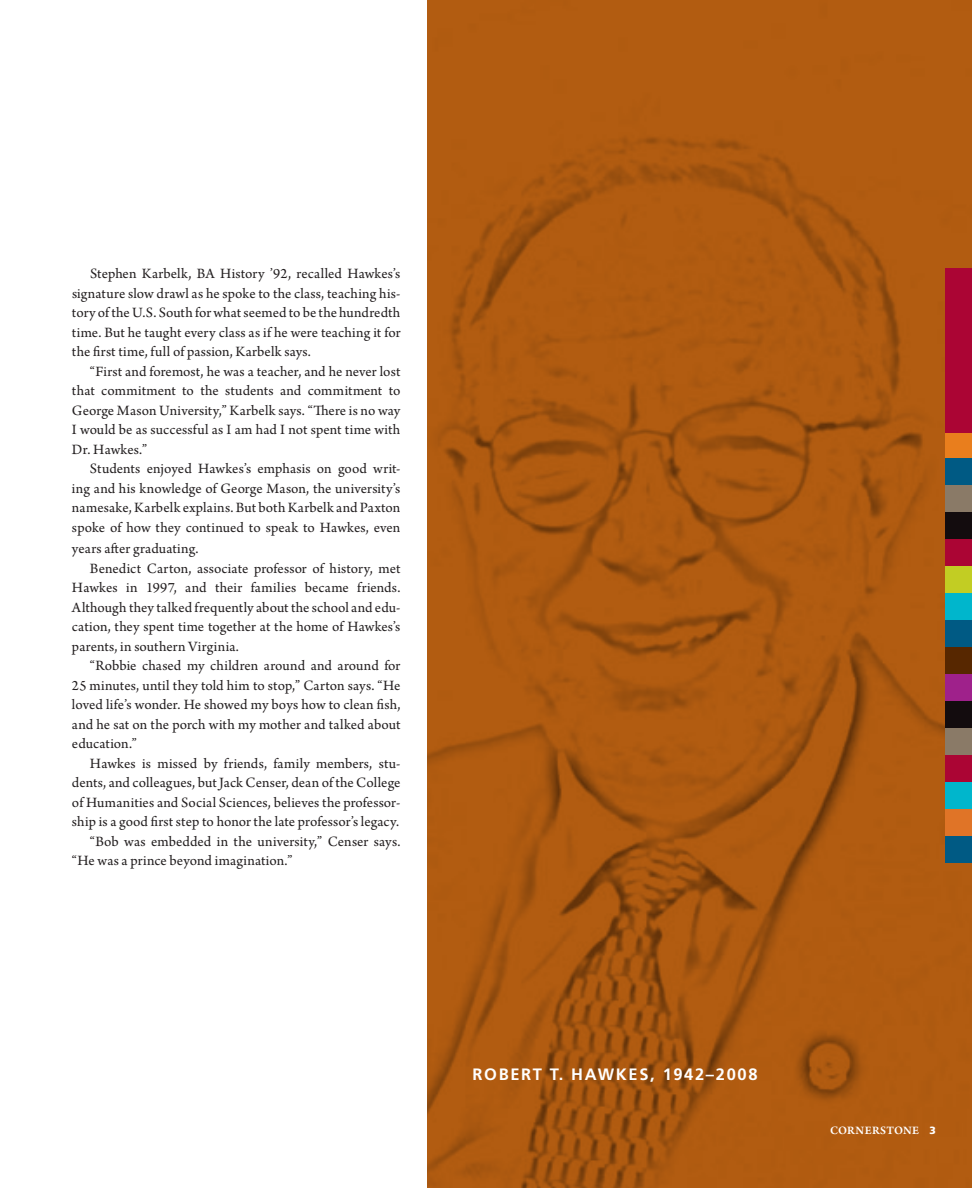
<style>
.page{position:relative;width:972px;height:1188px;background:#fff}
.page>*{position:absolute;margin:0;border:0;box-sizing:border-box;transform-origin:0 0}
.t1{font:700 16.5px "Frutiger";letter-spacing:.1em;color:#fff}
.t2{font:15px/19.5px "Arno Pro";letter-spacing:.005em;color:#231f20;text-align:justify}
.t3{font:600 12px "Arno Pro";letter-spacing:.02em;color:#fff}
.s1{font-family:"Frutiger";font-weight:900;font-size:10.5px}
</style>
<div class="page">
<img style="left:428px;top:0;width:544px;height:1188px">
<div style="left:945px;top:836px;width:27px;height:27px;background:#005a84"></div>
<div style="left:945px;top:620px;width:27px;height:27px;background:#005a84"></div>
<div style="left:945px;top:728px;width:27px;height:27px;background:#8a7a67"></div>
<div style="left:945px;top:512px;width:27px;height:27px;background:#130c0e"></div>
<div style="left:945px;top:782px;width:27px;height:27px;background:#00b6cc"></div>
<div style="left:945px;top:566px;width:27px;height:27px;background:#c2cd23"></div>
<div style="left:945px;top:674px;width:27px;height:27px;background:#9f218b"></div>
<div style="left:945px;top:458px;width:27px;height:27px;background:#005a84"></div>
<div style="left:945px;top:809px;width:27px;height:27px;background:#e07427"></div>
<div style="left:945px;top:593px;width:27px;height:27px;background:#00b6cc"></div>
<div style="left:945px;top:701px;width:27px;height:27px;background:#130c0e"></div>
<div style="left:945px;top:485px;width:27px;height:27px;background:#8a7a67"></div>
<div style="left:945px;top:755px;width:27px;height:27px;background:#ab0534"></div>
<div style="left:945px;top:539px;width:27px;height:27px;background:#ab0534"></div>
<div style="left:945px;top:647px;width:27px;height:27px;background:#572700"></div>
<div style="left:945px;top:431px;width:27px;height:27px;background:#e97e1d"></div>
<div style="left:945px;top:268px;width:27px;height:165px;background:#ab0534"></div>
<p class="t2" style="left:72px;top:265px;width:330px;text-indent:18px">Stephen Karbelk, BA History ’92, recalled Hawkes’s signature slow drawl as he spoke to the class, teaching his&shy;tory of the U.S. South for what seemed to be the hundredth time. But he taught every class as if he were teaching it for the first time, full of passion, Karbelk says.</p>
<p class="t2" style="left:72px;top:362px;width:330px;text-indent:18px">“First and foremost, he was a teacher, and he never lost that commitment to the students and commitment to George Mason University,” Karbelk says. “There is no way I would be as successful as I am had I not spent time with Dr. Hawkes.”</p>
<p class="t2" style="left:72px;top:460px;width:330px;text-indent:18px">Students enjoyed Hawkes’s emphasis on good writ&shy;ing and his knowledge of George Mason, the university’s namesake, Karbelk explains. But both Karbelk and Paxton spoke of how they continued to speak to Hawkes, even</p>
<p class="t2" style="left:72px;top:540px;width:128px">years after graduating.</p>
<p class="t2" style="left:90px;top:559px;width:312px">Benedict Carton, associate professor of history, met</p>
<p class="t2" style="left:72px;top:579px;width:330px">Hawkes in 1997, and their families became friends.</p>
<p class="t2" style="left:72px;top:598px;width:330px">Although they talked frequently about the school and edu-</p>
<p class="t2" style="left:72px;top:618px;width:330px">cation, they spent time together at the home of Hawkes’s</p>
<p class="t2" style="left:72px;top:637px;width:168px">parents, in southern Virginia.</p>
<p class="t2" style="left:90px;top:657px;width:312px">“Robbie chased my children around and around for</p>
<p class="t2" style="left:72px;top:676px;width:330px">25 minutes, until they told him to stop,” Carton says. “He</p>
<p class="t2" style="left:72px;top:696px;width:330px">loved life’s wonder. He showed my boys how to clean fish,</p>
<p class="t2" style="left:72px;top:715px;width:330px">and he sat on the porch with my mother and talked about</p>
<p class="t2" style="left:72px;top:735px;width:66px">education.”</p>
<p class="t2" style="left:90px;top:754px;width:312px">Hawkes is missed by friends, family members, stu-</p>
<p class="t2" style="left:72px;top:774px;width:330px">dents, and colleagues, but Jack Censer, dean of the College</p>
<p class="t2" style="left:72px;top:793px;width:330px">of Humanities and Social Sciences, believes the professor-</p>
<p class="t2" style="left:72px;top:813px;width:329px">ship is a good first step to honor the late professor’s legacy.</p>
<p class="t2" style="left:90px;top:832px;width:312px">“Bob was embedded in the university,” Censer says.</p>
<p class="t2" style="left:72px;top:852px;width:222px">“He was a prince beyond imagination.”</p>
<p class="t1" style="left:472px;top:1064px;width:287px">ROBERT T. HAWKES, 1942–2008</p>
<p class="t3" style="left:830px;top:1123px;width:107px">Cornerstone <span class="s1">3</span></p>
</div>
